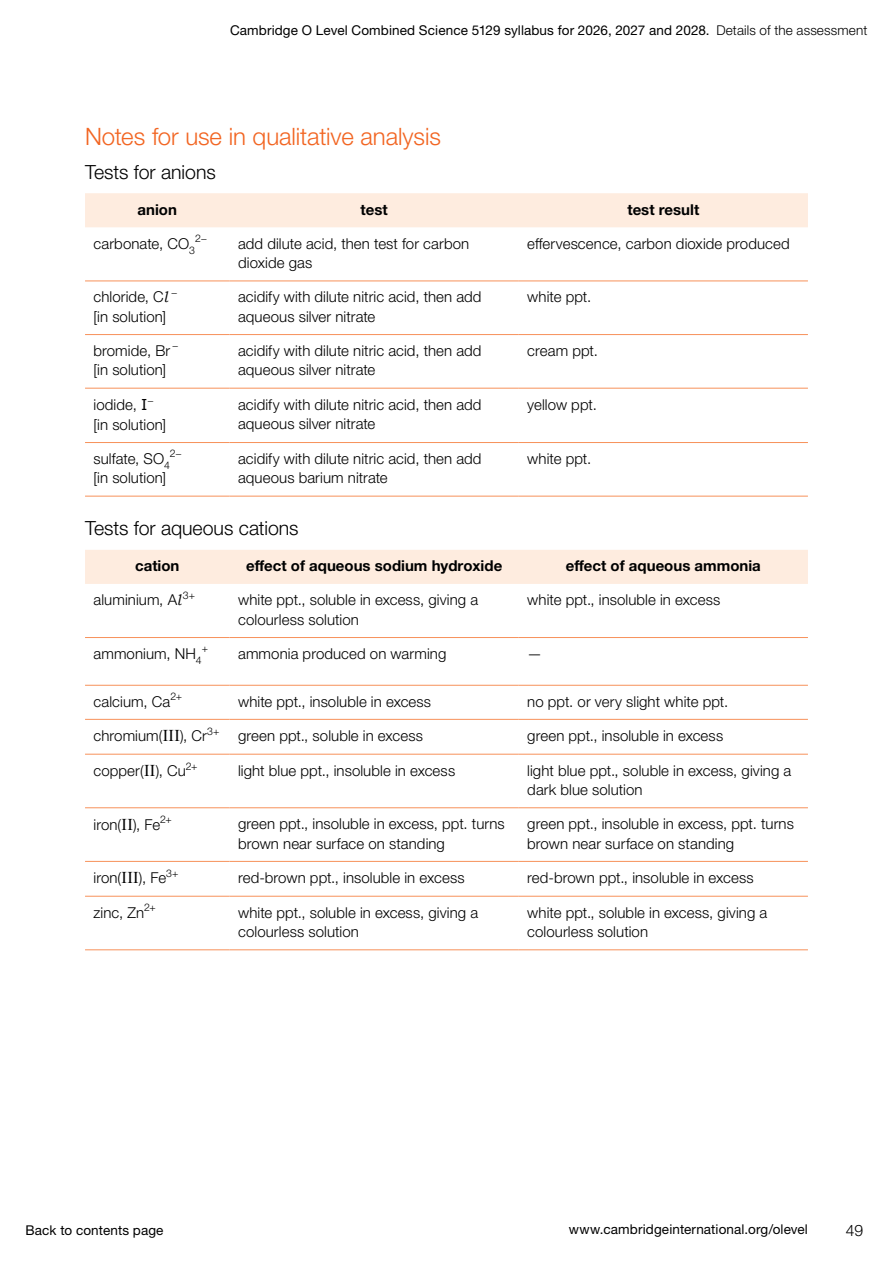
<style>
.page{position:relative;width:893px;height:1263px;background:#fff}
.page>*{position:absolute;margin:0;border:0;box-sizing:border-box;transform-origin:0 0}
.H2a_Main_Heading{font:300 24px "Helvetica Neue LTW1 G";letter-spacing:-.005em;color:#f26522}
.H3_Sub_Heading{font:300 19.5px "Helvetica Neue LTW1 G";letter-spacing:-.005em;color:#000}
.t1{font:300 15.75px "Helvetica Neue LTW1 G";color:#000}
.First_para_before_bu{font:300 15px/19.5px "Helvetica Neue LTW1 G";letter-spacing:.005em;color:#000}
.Table_header_row{font:700 15px "Helvetica Neue LTW1 G";color:#000}
.t2{font:13.5px "Helvetica Neue LTW1 G";letter-spacing:.01em;color:#000}
.First_para_before_bu-2{font:300 10.5px "Helvetica Neue LTW1 G";color:#000}
.s1{font-weight:300}
.s2{font-family:"Bookman Old Style";font-weight:400;font-style:italic}
.s3{font-family:"Verdana";font-weight:400}
.s4{font-family:"Times New Roman";font-weight:400;font-size:16.5px}
</style>
<div class="page">
<div style="left:85px;top:193px;width:723px;height:34px;background:#feecdf"></div>
<hr style="left:85px;top:281px;width:145px;height:1px;background:#f7915a">
<hr style="left:230px;top:281px;width:289px;height:1px;background:#f7915a">
<hr style="left:519px;top:281px;width:289px;height:1px;background:#f7915a">
<hr style="left:85px;top:334px;width:145px;height:1px;background:#f7915a">
<hr style="left:230px;top:334px;width:289px;height:1px;background:#f7915a">
<hr style="left:519px;top:334px;width:289px;height:1px;background:#f7915a">
<hr style="left:85px;top:388px;width:145px;height:1px;background:#f7915a">
<hr style="left:230px;top:388px;width:289px;height:1px;background:#f7915a">
<hr style="left:519px;top:388px;width:289px;height:1px;background:#f7915a">
<hr style="left:85px;top:442px;width:145px;height:1px;background:#f7915a">
<hr style="left:230px;top:442px;width:289px;height:1px;background:#f7915a">
<hr style="left:519px;top:442px;width:289px;height:1px;background:#f7915a">
<hr style="left:85px;top:496px;width:145px;height:1px;background:#f7915a">
<hr style="left:230px;top:496px;width:289px;height:1px;background:#f7915a">
<hr style="left:519px;top:496px;width:289px;height:1px;background:#f7915a">
<div style="left:85px;top:550px;width:723px;height:34px;background:#feecdf"></div>
<hr style="left:85px;top:637px;width:145px;height:1px;background:#f7915a">
<hr style="left:230px;top:637px;width:289px;height:1px;background:#f7915a">
<hr style="left:519px;top:637px;width:289px;height:1px;background:#f7915a">
<hr style="left:85px;top:685px;width:145px;height:1px;background:#f7915a">
<hr style="left:230px;top:685px;width:289px;height:1px;background:#f7915a">
<hr style="left:519px;top:685px;width:289px;height:1px;background:#f7915a">
<hr style="left:85px;top:719px;width:145px;height:1px;background:#f7915a">
<hr style="left:230px;top:719px;width:289px;height:1px;background:#f7915a">
<hr style="left:519px;top:719px;width:289px;height:1px;background:#f7915a">
<hr style="left:85px;top:754px;width:145px;height:1px;background:#f7915a">
<hr style="left:230px;top:754px;width:289px;height:1px;background:#f7915a">
<hr style="left:519px;top:754px;width:289px;height:1px;background:#f7915a">
<hr style="left:85px;top:807px;width:145px;height:1px;background:#f7915a">
<hr style="left:230px;top:807px;width:289px;height:1px;background:#f7915a">
<hr style="left:519px;top:807px;width:289px;height:1px;background:#f7915a">
<hr style="left:85px;top:861px;width:145px;height:1px;background:#f7915a">
<hr style="left:230px;top:861px;width:289px;height:1px;background:#f7915a">
<hr style="left:519px;top:861px;width:289px;height:1px;background:#f7915a">
<hr style="left:85px;top:896px;width:145px;height:1px;background:#f7915a">
<hr style="left:230px;top:896px;width:289px;height:1px;background:#f7915a">
<hr style="left:519px;top:896px;width:289px;height:1px;background:#f7915a">
<hr style="left:85px;top:949px;width:145px;height:1px;background:#f7915a">
<hr style="left:230px;top:949px;width:289px;height:1px;background:#f7915a">
<hr style="left:519px;top:949px;width:289px;height:1px;background:#f7915a">
<p class="t2" style="left:230px;top:22px;width:639px">Cambridge O Level Combined Science 5129 syllabus for 2026, 2027 and 2028. <span class="s1">Details of the assessment</span></p>
<h2 class="H2a_Main_Heading" style="left:85px;top:121px;width:357px">Notes for use in qualitative analysis</h2>
<h3 class="H3_Sub_Heading" style="left:85px;top:160px;width:132px">Tests for anions</h3>
<p class="Table_header_row" style="left:138px;top:200px;width:41px">anion</p>
<p class="Table_header_row" style="left:361px;top:200px;width:29px">test</p>
<p class="Table_header_row" style="left:627px;top:200px;width:73px">test result</p>
<p class="First_para_before_bu" style="left:94px;top:233px;width:103px">carbonate, CO<sub>3</sub></p>
<p class="First_para_before_bu-2" style="left:195px;top:232px;width:13px">2−</p>
<p class="First_para_before_bu" style="left:238px;top:233px;width:233px">add dilute acid, then test for carbon dioxide gas</p>
<p class="First_para_before_bu" style="left:527px;top:233px;width:264px">effervescence, carbon dioxide produced</p>
<p class="First_para_before_bu" style="left:94px;top:287px;width:75px">chloride, C<span class="s2">l</span></p>
<p class="First_para_before_bu-2" style="left:171px;top:285px;width:8px">−</p>
<p class="First_para_before_bu" style="left:94px;top:307px;width:74px">[in solution]</p>
<p class="First_para_before_bu" style="left:238px;top:287px;width:245px">acidify with dilute nitric acid, then add aqueous silver nitrate</p>
<p class="First_para_before_bu" style="left:527px;top:287px;width:65px">white ppt.</p>
<p class="First_para_before_bu" style="left:94px;top:341px;width:78px">bromide, Br</p>
<p class="First_para_before_bu-2" style="left:172px;top:339px;width:8px">−</p>
<p class="First_para_before_bu" style="left:94px;top:360px;width:74px">[in solution]</p>
<p class="First_para_before_bu" style="left:94px;top:395px;width:55px">iodide, <span class="s3">I</span></p>
<p class="First_para_before_bu-2" style="left:147px;top:393px;width:8px">−</p>
<p class="First_para_before_bu" style="left:94px;top:415px;width:74px">[in solution]</p>
<p class="First_para_before_bu" style="left:238px;top:341px;width:245px">acidify with dilute nitric acid, then add aqueous silver nitrate</p>
<p class="First_para_before_bu" style="left:527px;top:341px;width:72px">cream ppt.</p>
<p class="First_para_before_bu" style="left:238px;top:394px;width:245px">acidify with dilute nitric acid, then add aqueous silver nitrate</p>
<p class="First_para_before_bu" style="left:527px;top:394px;width:71px">yellow ppt.</p>
<p class="First_para_before_bu" style="left:94px;top:449px;width:78px">sulfate, SO<sub>4</sub></p>
<p class="First_para_before_bu-2" style="left:170px;top:447px;width:13px">2−</p>
<p class="First_para_before_bu" style="left:94px;top:468px;width:74px">[in solution]</p>
<p class="First_para_before_bu" style="left:238px;top:449px;width:245px">acidify with dilute nitric acid, then add aqueous barium nitrate</p>
<p class="First_para_before_bu" style="left:527px;top:449px;width:65px">white ppt.</p>
<h3 class="H3_Sub_Heading" style="left:85px;top:516px;width:215px">Tests for aqueous cations</h3>
<p class="Table_header_row" style="left:135px;top:557px;width:46px">cation</p>
<p class="Table_header_row" style="left:246px;top:557px;width:258px">effect of aqueous sodium hydroxide</p>
<p class="Table_header_row" style="left:566px;top:557px;width:197px">effect of aqueous ammonia</p>
<p class="First_para_before_bu" style="left:94px;top:590px;width:89px">aluminium, A<span class="s2">l</span></p>
<p class="First_para_before_bu-2" style="left:183px;top:588px;width:14px">3+</p>
<p class="First_para_before_bu" style="left:238px;top:590px;width:241px">white ppt., soluble in excess, giving a colourless solution</p>
<p class="First_para_before_bu" style="left:527px;top:590px;width:195px">white ppt., insoluble in excess</p>
<p class="First_para_before_bu" style="left:94px;top:644px;width:110px">ammonium, NH<sub>4</sub></p>
<p class="First_para_before_bu-2" style="left:202px;top:642px;width:8px">+</p>
<p class="First_para_before_bu" style="left:238px;top:644px;width:210px">ammonia produced on warming</p>
<p class="First_para_before_bu" style="left:527px;top:644px;width:16px">—</p>
<p class="First_para_before_bu" style="left:94px;top:691px;width:78px">calcium, Ca</p>
<p class="First_para_before_bu-2" style="left:170px;top:690px;width:13px">2+</p>
<p class="First_para_before_bu" style="left:238px;top:691px;width:195px">white ppt., insoluble in excess</p>
<p class="First_para_before_bu" style="left:527px;top:691px;width:202px">no ppt. or very slight white ppt.</p>
<p class="First_para_before_bu" style="left:94px;top:726px;width:115px">chromium(<span class="s4">III</span>), Cr</p>
<p class="First_para_before_bu-2" style="left:207px;top:724px;width:14px">3+</p>
<p class="First_para_before_bu" style="left:238px;top:725px;width:186px">green ppt., soluble in excess</p>
<p class="First_para_before_bu" style="left:527px;top:725px;width:197px">green ppt., insoluble in excess</p>
<p class="First_para_before_bu" style="left:94px;top:761px;width:94px">copper(<span class="s4">II</span>), Cu</p>
<p class="First_para_before_bu-2" style="left:186px;top:759px;width:13px">2+</p>
<p class="First_para_before_bu" style="left:238px;top:760px;width:219px">light blue ppt., insoluble in excess</p>
<p class="First_para_before_bu" style="left:527px;top:760px;width:266px">light blue ppt., soluble in excess, giving a dark blue solution</p>
<p class="First_para_before_bu" style="left:94px;top:815px;width:68px">iron(<span class="s4">II</span>), Fe</p>
<p class="First_para_before_bu-2" style="left:160px;top:813px;width:13px">2+</p>
<p class="First_para_before_bu" style="left:238px;top:814px;width:268px">green ppt., insoluble in excess, ppt. turns brown near surface on standing</p>
<p class="First_para_before_bu" style="left:527px;top:814px;width:268px">green ppt., insoluble in excess, ppt. turns brown near surface on standing</p>
<p class="First_para_before_bu" style="left:94px;top:868px;width:74px">iron(<span class="s4">III</span>), Fe</p>
<p class="First_para_before_bu-2" style="left:166px;top:866px;width:14px">3+</p>
<p class="First_para_before_bu" style="left:238px;top:867px;width:228px">red-brown ppt., insoluble in excess</p>
<p class="First_para_before_bu" style="left:527px;top:867px;width:228px">red-brown ppt., insoluble in excess</p>
<p class="First_para_before_bu" style="left:94px;top:902px;width:52px">zinc, Zn</p>
<p class="First_para_before_bu-2" style="left:144px;top:901px;width:13px">2+</p>
<p class="First_para_before_bu" style="left:238px;top:902px;width:241px">white ppt., soluble in excess, giving a colourless solution</p>
<p class="First_para_before_bu" style="left:527px;top:902px;width:241px">white ppt., soluble in excess, giving a colourless solution</p>
<p class="t2" style="left:26px;top:1222px;width:140px">Back to contents page</p>
<p class="t2" style="left:569px;top:1221px;width:241px">www.cambridgeinternational.org/olevel</p>
<p class="t1" style="left:846px;top:1221px;width:19px">49</p>
</div>
